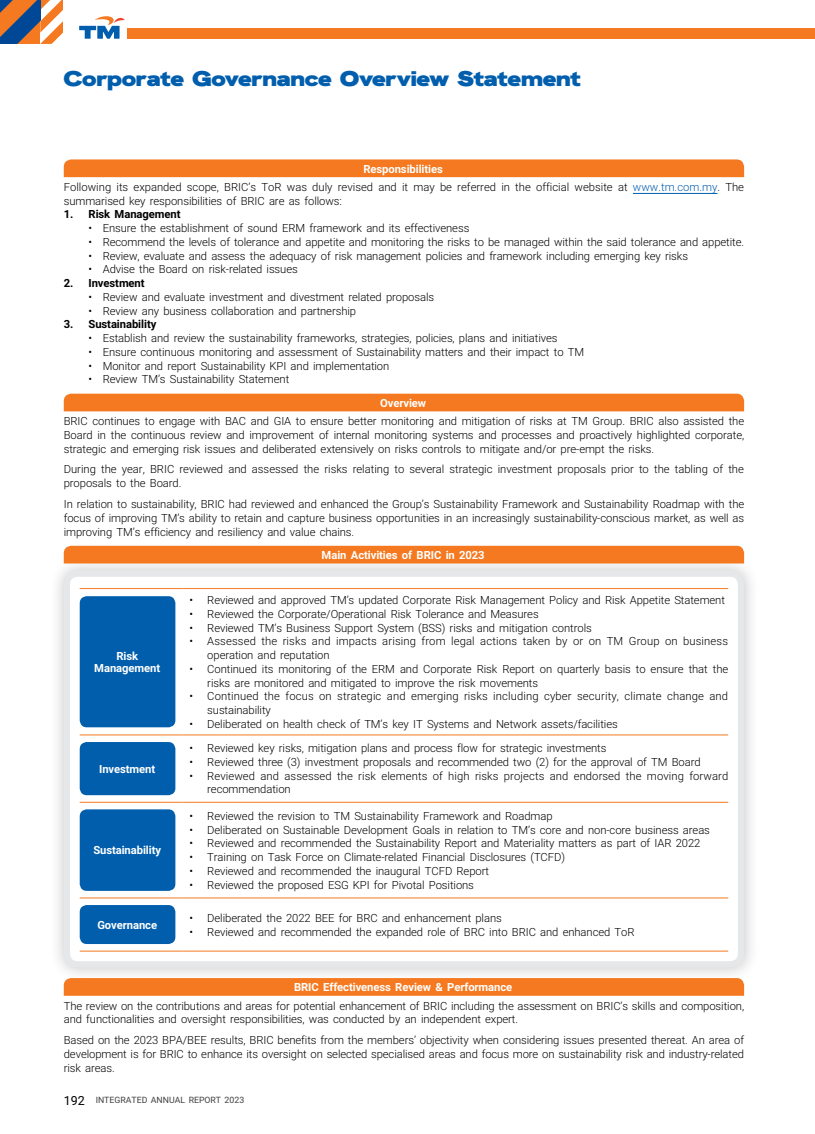
<style>
.page{position:relative;width:815px;height:1134px;background:#fff}
.page>*{position:absolute;margin:0;border:0;box-sizing:border-box;transform-origin:0 0}
.t1{font:900 21.25px "HK Grotesk Wide";letter-spacing:-.015em;color:#005ead}
.t2{font:300 11.25px/13.8px "Roboto";letter-spacing:-.005em;color:#000}
.t3{font:700 11.25px/12.5px "Roboto";letter-spacing:-.005em;color:#fff;text-align:center}
.t4{font:700 11.25px "Roboto";letter-spacing:-.005em;color:#000}
.t5{font:8.75px "Roboto";color:#414042}
.s1{font-weight:700;color:#fff}
.s2{color:#005ead}
.s3{font-size:12.5px;color:#000}
</style>
<div class="page">
<div style="left:128px;top:28px;width:687px;height:11px;background:#f47920"></div>
<svg style="left:79px;top:16px;width:46px;height:23px"></svg>
<div style="left:48px;top:555px;width:712px;height:428px;background:#000;opacity:.2"></div>
<div style="left:67px;top:574px;width:674px;height:390px;background:#fff;border-radius:11px"></div>
<div style="left:64px;top:570px;width:680px;height:397px;border:6px solid #e6e7e8;border-radius:11px"></div>
<hr style="left:80px;top:588px;width:102px;height:1px;background:#f47920">
<hr style="left:182px;top:588px;width:546px;height:1px;background:#f47920">
<hr style="left:80px;top:735px;width:102px;height:1px;background:#f47920">
<hr style="left:182px;top:735px;width:546px;height:1px;background:#f47920">
<hr style="left:80px;top:802px;width:102px;height:1px;background:#f47920">
<hr style="left:182px;top:802px;width:546px;height:1px;background:#f47920">
<hr style="left:80px;top:898px;width:102px;height:1px;background:#f47920">
<hr style="left:182px;top:898px;width:546px;height:1px;background:#f47920">
<hr style="left:80px;top:951px;width:102px;height:1px;background:#f47920">
<hr style="left:182px;top:951px;width:546px;height:1px;background:#f47920">
<div style="left:80px;top:596px;width:95px;height:131px;background:#005ead;border-radius:7px"></div>
<div style="left:80px;top:742px;width:95px;height:53px;background:#005ead;border-radius:7px"></div>
<div style="left:80px;top:809px;width:95px;height:82px;background:#005ead;border-radius:7px"></div>
<div style="left:80px;top:905px;width:95px;height:39px;background:#005ead;border-radius:7px"></div>
<hr style="left:633px;top:193px;width:84px;height:1px;background:#005ead">
<div style="left:64px;top:159px;width:680px;height:18px;background:#f47920"></div>
<div style="left:64px;top:394px;width:680px;height:17px;background:#f47920"></div>
<div style="left:64px;top:546px;width:680px;height:17px;background:#f47920"></div>
<svg style="left:64px;top:978px;width:680px;height:18px;background:#f47b23"></svg>
<svg style="left:0;top:0;width:63px;height:44px"></svg>
<h1 class="t1" style="left:64px;top:61px;width:519px">Corporate Governance Overview Statement</h1>
<p class="t2" style="left:64px;top:159px;width:682px;line-height:18.4px;text-align:center"><span class="s1">Responsibilities<br></span>Following its expanded scope, BRIC’s ToR was duly revised and it may be referred in the official website at <span class="s2">www.tm.com.my</span>. The</p>
<p class="t2" style="left:64px;top:193px;width:280px">summarised key responsibilities of BRIC are as follows:</p>
<p class="t4" style="left:64px;top:207px;width:118px">1. Risk Management</p>
<p class="t2" style="left:89px;top:221px;width:382px">• Ensure the establishment of sound ERM framework and its effectiveness</p>
<p class="t2" style="left:89px;top:235px;width:657px">• Recommend the levels of tolerance and appetite and monitoring the risks to be managed within the said tolerance and appetite.</p>
<p class="t2" style="left:89px;top:248px;width:601px">• Review, evaluate and assess the adequacy of risk management policies and framework including emerging key risks</p>
<p class="t2" style="left:89px;top:262px;width:211px">• Advise the Board on risk-related issues</p>
<p class="t4" style="left:64px;top:275px;width:82px">2. Investment</p>
<p class="t2" style="left:89px;top:290px;width:347px">• Review and evaluate investment and divestment related proposals</p>
<p class="t2" style="left:89px;top:303px;width:269px">• Review any business collaboration and partnership</p>
<p class="t4" style="left:64px;top:317px;width:94px">3. Sustainability</p>
<p class="t2" style="left:89px;top:331px;width:471px">• Establish and review the sustainability frameworks, strategies, policies, plans and initiatives</p>
<p class="t2" style="left:89px;top:345px;width:497px">• Ensure continuous monitoring and assessment of Sustainability matters and their impact to TM</p>
<p class="t2" style="left:89px;top:358px;width:302px">• Monitor and report Sustainability KPI and implementation</p>
<p class="t2" style="left:89px;top:372px;width:202px">• Review TM’s Sustainability Statement</p>
<p class="t3" style="left:380px;top:396px;width:48px">Overview</p>
<p class="t2" style="left:64px;top:414px;width:682px;text-align:justify">BRIC continues to engage with BAC and GIA to ensure better monitoring and mitigation of risks at TM Group. BRIC also assisted the Board in the continuous review and improvement of internal monitoring systems and processes and proactively highlighted corporate, strategic and emerging risk issues and deliberated extensively on risks controls to mitigate and/or pre-empt the risks.</p>
<p class="t2" style="left:64px;top:462px;width:682px">During the year, BRIC reviewed and assessed the risks relating to several strategic investment proposals prior to the tabling of the proposals to the Board.</p>
<p class="t2" style="left:64px;top:497px;width:682px;text-align:justify">In relation to sustainability, BRIC had reviewed and enhanced the Group’s Sustainability Framework and Sustainability Roadmap with the focus of improving TM’s ability to retain and capture business opportunities in an increasingly sustainability-conscious market, as well as improving TM’s efficiency and resiliency and value chains.</p>
<p class="t3" style="left:322px;top:548px;width:165px">Main Activities of BRIC in 2023</p>
<p class="t3" style="left:94px;top:649px;width:67px">Risk<br>Management</p>
<p class="t3" style="left:99px;top:762px;width:58px">Investment</p>
<p class="t3" style="left:93px;top:844px;width:69px">Sustainability</p>
<p class="t3" style="left:97px;top:918px;width:61px">Governance</p>
<p class="t2" style="left:190px;top:593px;width:537px">• Reviewed and approved TM’s updated Corporate Risk Management Policy and Risk Appetite Statement</p>
<p class="t2" style="left:190px;top:606px;width:351px">• Reviewed the Corporate/Operational Risk Tolerance and Measures</p>
<p class="t2" style="left:190px;top:620px;width:404px">• Reviewed TM’s Business Support System (BSS) risks and mitigation controls</p>
<p class="t2" style="left:207px;top:634px;width:522px;text-indent:-18px">• Assessed the risks and impacts arising from legal actions taken by or on TM Group on business operation and reputation</p>
<p class="t2" style="left:207px;top:661px;width:522px;text-indent:-18px">• Continued its monitoring of the ERM and Corporate Risk Report on quarterly basis to ensure that the risks are monitored and mitigated to improve the risk movements</p>
<p class="t2" style="left:207px;top:689px;width:522px;text-indent:-18px">• Continued the focus on strategic and emerging risks including cyber security, climate change and sustainability</p>
<p class="t2" style="left:190px;top:716px;width:430px">• Deliberated on health check of TM’s key IT Systems and Network assets/facilities</p>
<p class="t2" style="left:190px;top:741px;width:418px">• Reviewed key risks, mitigation plans and process flow for strategic investments</p>
<p class="t2" style="left:190px;top:755px;width:513px">• Reviewed three (3) investment proposals and recommended two (2) for the approval of TM Board</p>
<p class="t2" style="left:207px;top:768px;width:522px;text-indent:-18px">• Reviewed and assessed the risk elements of high risks projects and endorsed the moving forward recommendation</p>
<p class="t2" style="left:190px;top:809px;width:365px">• Reviewed the revision to TM Sustainability Framework and Roadmap</p>
<p class="t2" style="left:190px;top:822px;width:522px">• Deliberated on Sustainable Development Goals in relation to TM’s core and non-core business areas</p>
<p class="t2" style="left:190px;top:836px;width:512px">• Reviewed and recommended the Sustainability Report and Materiality matters as part of IAR 2022</p>
<p class="t2" style="left:190px;top:850px;width:377px">• Training on Task Force on Climate-related Financial Disclosures (TCFD)</p>
<p class="t2" style="left:190px;top:864px;width:301px">• Reviewed and recommended the inaugural TCFD Report</p>
<p class="t2" style="left:190px;top:877px;width:286px">• Reviewed the proposed ESG KPI for Pivotal Positions</p>
<p class="t2" style="left:190px;top:910px;width:314px">• Deliberated the 2022 BEE for BRC and enhancement plans</p>
<p class="t2" style="left:190px;top:924px;width:447px">• Reviewed and recommended the expanded role of BRC into BRIC and enhanced ToR</p>
<p class="t3" style="left:294px;top:980px;width:220px">BRIC Effectiveness Review &amp; Performance</p>
<p class="t2" style="left:64px;top:998px;width:682px">The review on the contributions and areas for potential enhancement of BRIC including the assessment on BRIC’s skills and composition, and functionalities and oversight responsibilities, was conducted by an independent expert.</p>
<p class="t2" style="left:64px;top:1033px;width:682px;text-align:justify">Based on the 2023 BPA/BEE results, BRIC benefits from the members’ objectivity when considering issues presented thereat. An area of development is for BRIC to enhance its oversight on selected specialised areas and focus more on sustainability risk and industry-related risk areas.</p>
<p class="t5" style="left:64px;top:1094px;width:182px"><span class="s3">192</span> INTEGRATED ANNUAL REPORT 2023</p>
</div>
